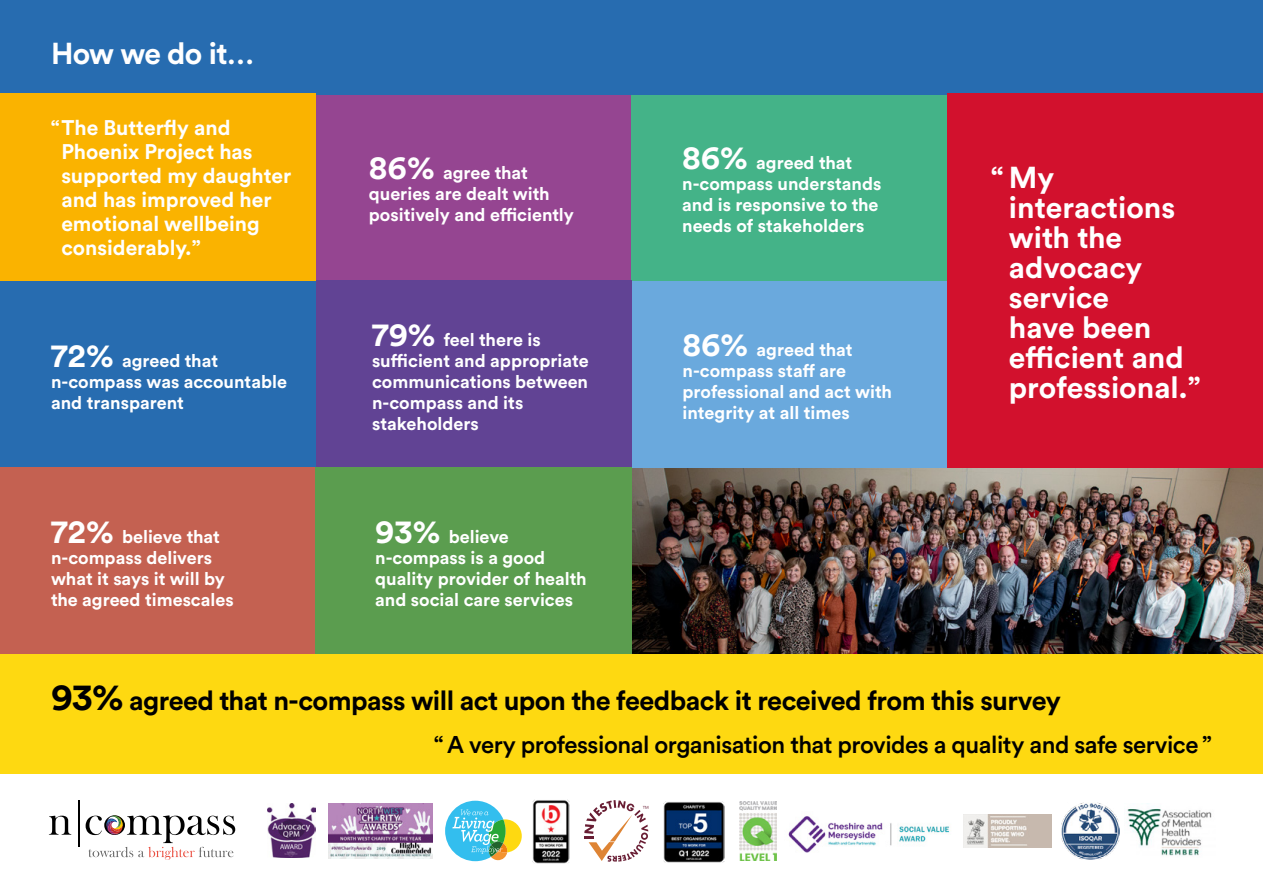
<style>
.page{position:relative;width:1263px;height:893px;background:#fff}
.page>*{position:absolute;margin:0;border:0;box-sizing:border-box;transform-origin:0 0}
.t1{font:700 30px/30px "Circular Std";color:#fff}
.t2{font:700 27px "Circular Std";letter-spacing:-.02em;color:#000}
.t3{font:500 24px "Circular Std";letter-spacing:-.02em;color:#000}
.t4{font:700 21px/24px "Circular Std";color:#fff}
.t5{font:700 18px/21px "Circular Std";color:#fff}
.s1{font-size:33px}
.s2{font-size:37.5px}
</style>
<div class="page">
<svg style="left:49px;top:816px;width:22px;height:19px"></svg>
<hr style="left:78px;top:800px;width:2px;height:47px;background:#000">
<svg style="left:86px;top:815px;width:149px;height:45px"></svg>
<svg style="left:445px;top:801px;width:77px;height:60px"></svg>
<img style="left:268px;top:804px;width:47px;height:54px">
<svg style="left:584px;top:800px;width:64px;height:62px"></svg>
<img style="left:328px;top:804px;width:104px;height:54px">
<img style="left:963px;top:814px;width:88px;height:33px">
<img style="left:1127px;top:803px;width:85px;height:53px">
<img style="left:1062px;top:802px;width:57px;height:58px">
<img style="left:663px;top:801px;width:61px;height:61px">
<img style="left:739px;top:801px;width:37px;height:60px">
<img style="left:532px;top:799px;width:38px;height:64px">
<img style="left:788px;top:816px;width:162px;height:37px">
<img style="left:631px;top:468px;width:632px;height:187px">
<div style="left:0;top:281px;width:316px;height:187px;background:#276cb0"></div>
<div style="left:631px;top:281px;width:316px;height:187px;background:#6aa9dd"></div>
<div style="left:316px;top:94px;width:315px;height:187px;background:#954591"></div>
<div style="left:631px;top:94px;width:316px;height:187px;background:#44b388"></div>
<div style="left:316px;top:281px;width:315px;height:187px;background:#614394"></div>
<div style="left:0;top:0;width:1263px;height:94px;background:#276cb0"></div>
<div style="left:0;top:468px;width:316px;height:187px;background:#c46151"></div>
<div style="left:315px;top:468px;width:316px;height:187px;background:#5b9d4f"></div>
<div style="left:947px;top:94px;width:316px;height:374px;background:#d2112d"></div>
<div style="left:0;top:94px;width:316px;height:187px;background:#fab300"></div>
<div style="left:0;top:655px;width:1263px;height:119px;background:#fed911"></div>
<h1 class="t1" style="left:51px;top:37px;width:205px">How we do it…</h1>
<p class="t4" style="left:61px;top:115px;width:232px;text-indent:-11px">“The Butterfly and<br>Phoenix Project has supported my daughter and has improved her emotional wellbeing considerably.”</p>
<p class="t5" style="left:51px;top:349px;width:238px"><span class="s1">72%</span> agreed that n-compass was accountable and transparent</p>
<p class="t5" style="left:369px;top:162px;width:207px"><span class="s1">86%</span> agree that queries are dealt with positively and efficiently</p>
<p class="t5" style="left:372px;top:328px;width:218px"><span class="s1">79%</span> feel there is sufficient and appropriate communications between n-compass and its stakeholders</p>
<p class="t5" style="left:51px;top:526px;width:184px"><span class="s1">72%</span> believe that n-compass delivers what it says it will by the agreed timescales</p>
<p class="t5" style="left:375px;top:526px;width:213px"><span class="s1">93%</span> believe n-compass is a good quality provider of health and social care services</p>
<p class="t5" style="left:682px;top:152px;width:201px"><span class="s1">86%</span> agreed that n-compass understands and is responsive to the needs of stakeholders</p>
<p class="t5" style="left:682px;top:339px;width:211px"><span class="s1">86%</span> agreed that n-compass staff are professional and act with integrity at all times</p>
<h1 class="t1" style="left:1009px;top:162px;width:193px;text-indent:-18px">“My interactions with the advocacy service<br>have been efficient and professional.”</h1>
<h2 class="t2" style="left:51px;top:683px;width:1011px"><span class="s2">93%</span> agreed that n-compass will act upon the feedback it received from this survey</h2>
<h3 class="t3" style="left:434px;top:729px;width:780px">“ A very professional organisation that provides a quality and safe service ”</h3>
</div>
